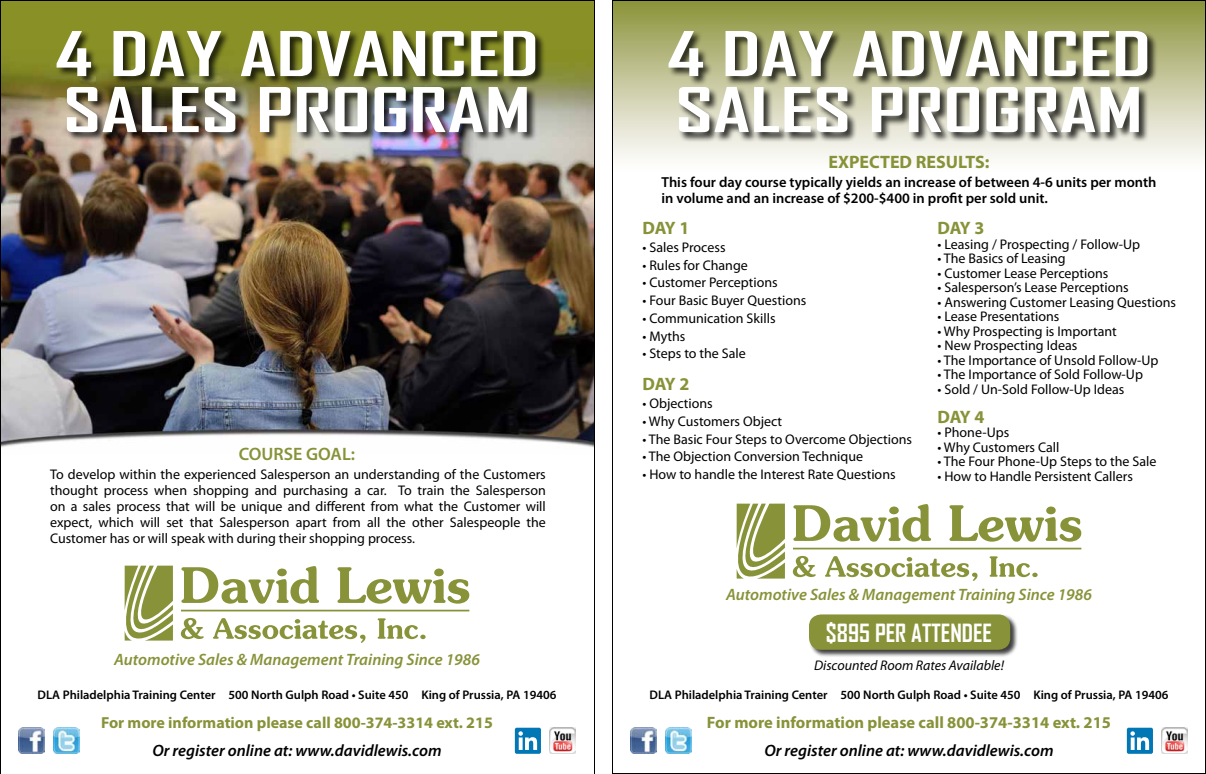
<style>
.page{position:relative;width:1206px;height:774px;background:#fff}
.page>*{position:absolute;margin:0;border:0;box-sizing:border-box;transform-origin:0 0}
.t1{font:700 59px/56px "Agency FB";color:#fff;scale:1.4 1}
.t2{font:700 24px "Agency FB";color:#fff}
.t3{font:700 18px "Myriad Pro";color:#889238}
.t4{font:600 18px "Myriad Pro";color:#889238}
.t5{font:italic 600 16.5px "Myriad Pro";color:#889238}
.t6{font:italic 600 16.5px "Myriad Pro";color:#000}
.t7{font:700 16.5px "Myriad Pro";color:#889238}
.t8{font:700 16px "Myriad Pro";color:#889238}
.t9{font:600 14.5px/16px "Myriad Pro";color:#000}
.t10{font:14px/16px "Myriad Pro";color:#000;text-align:justify}
.t11{font:italic 14px "Myriad Pro";color:#000}
.t12{font:600 12.5px "Myriad Pro";color:#000}
</style>
<div class="page">
<img style="left:0;top:0;width:595px;height:774px">
<div style="left:612px;top:0;width:594px;height:173px;background:linear-gradient(to bottom,#8d933c,#fff)"></div>
<img style="left:630px;top:728px;width:26px;height:26px">
<img style="left:665px;top:728px;width:26px;height:26px">
<div style="left:1127px;top:728px;width:26px;height:26px;background:#0177b5;border-radius:2px"></div>
<svg style="left:1130px;top:731px;width:19px;height:19px"></svg>
<img style="left:1162px;top:728px;width:26px;height:26px">
<svg style="left:793px;top:504px;width:138px;height:38px"></svg>
<svg style="left:950px;top:505px;width:131px;height:37px"></svg>
<svg style="left:793px;top:556px;width:23px;height:21px"></svg>
<svg style="left:825px;top:556px;width:153px;height:25px"></svg>
<svg style="left:990px;top:556px;width:48px;height:21px"></svg>
<svg style="left:736px;top:504px;width:49px;height:75px"></svg>
<hr style="left:793px;top:548px;width:288px;height:1px;background:#889238">
<div style="left:668px;top:31px;width:490px;height:111px;background:#000;opacity:.75"></div>
<div style="left:809px;top:614px;width:209px;height:44px;background:#000;opacity:.75"></div>
<div style="left:809px;top:614px;width:201px;height:36px;background:#889238;border-radius:12px"></div>
<h1 class="t1" style="left:55px;top:25px;width:347px">4 DAY ADVANCED<br>SALES PROGRAM</h1>
<p class="t4" style="left:239px;top:442px;width:118px">COURSE GOAL:</p>
<p class="t10" style="left:50px;top:466px;width:497px">To develop within the experienced Salesperson an understanding of the Customers thought process when shopping and purchasing a car. To train the Salesperson on a sales process that will be unique and different from what the Customer will expect, which will set that Salesperson apart from all the other Salespeople the Customer has or will speak with during their shopping process.</p>
<p class="t5" style="left:114px;top:649px;width:367px">Automotive Sales &amp; Management Training Since 1986</p>
<p class="t12" style="left:37px;top:687px;width:521px">DLA Philadelphia Training Center 500 North Gulph Road • Suite 450 King of Prussia, PA 19406</p>
<p class="t8" style="left:101px;top:712px;width:393px">For more information please call 800-374-3314 ext. 215</p>
<p class="t6" style="left:152px;top:740px;width:291px">Or register online at: www.davidlewis.com</p>
<h1 class="t1" style="left:667px;top:25px;width:347px">4 DAY ADVANCED<br>SALES PROGRAM</h1>
<p class="t3" style="left:828px;top:150px;width:163px">EXPECTED RESULTS:</p>
<p class="t9" style="left:662px;top:174px;width:497px">This four day course typically yields an increase of between 4-6 units per month in volume and an increase of $200-$400 in profit per sold unit.</p>
<p class="t3" style="left:938px;top:216px;width:48px">DAY 3</p>
<p class="t10" style="left:938px;top:236px;width:204px">• Leasing / Prospecting / Follow-Up</p>
<p class="t10" style="left:938px;top:250px;width:130px">• The Basics of Leasing</p>
<p class="t10" style="left:938px;top:265px;width:172px">• Customer Lease Perceptions</p>
<p class="t10" style="left:938px;top:279px;width:193px">• Salesperson’s Lease Perceptions</p>
<p class="t10" style="left:938px;top:294px;width:240px">• Answering Customer Leasing Questions</p>
<p class="t10" style="left:938px;top:308px;width:123px">• Lease Presentations</p>
<p class="t10" style="left:938px;top:323px;width:181px">• Why Prospecting is Important</p>
<p class="t10" style="left:938px;top:337px;width:141px">• New Prospecting Ideas</p>
<p class="t10" style="left:938px;top:352px;width:222px">• The Importance of Unsold Follow-Up</p>
<p class="t10" style="left:938px;top:366px;width:207px">• The Importance of Sold Follow-Up</p>
<p class="t10" style="left:938px;top:381px;width:188px">• Sold / Un-Sold Follow-Up Ideas</p>
<p class="t3" style="left:938px;top:405px;width:48px">DAY 4</p>
<p class="t10" style="left:938px;top:424px;width:73px">• Phone-Ups</p>
<p class="t10" style="left:938px;top:439px;width:123px">• Why Customers Call</p>
<p class="t10" style="left:938px;top:453px;width:221px">• The Four Phone-Up Steps to the Sale</p>
<p class="t10" style="left:938px;top:468px;width:197px">• How to Handle Persistent Callers</p>
<p class="t3" style="left:643px;top:216px;width:48px">DAY 1</p>
<p class="t10" style="left:643px;top:239px;width:85px">• Sales Process</p>
<p class="t10" style="left:643px;top:257px;width:107px">• Rules for Change</p>
<p class="t10" style="left:643px;top:274px;width:137px">• Customer Perceptions</p>
<p class="t10" style="left:643px;top:292px;width:165px">• Four Basic Buyer Questions</p>
<p class="t10" style="left:643px;top:310px;width:135px">• Communication Skills</p>
<p class="t10" style="left:643px;top:328px;width:44px">• Myths</p>
<p class="t10" style="left:643px;top:345px;width:105px">• Steps to the Sale</p>
<p class="t3" style="left:643px;top:373px;width:48px">DAY 2</p>
<p class="t10" style="left:643px;top:395px;width:72px">• Objections</p>
<p class="t10" style="left:643px;top:413px;width:141px">• Why Customers Object</p>
<p class="t10" style="left:643px;top:431px;width:271px">• The Basic Four Steps to Overcome Objections</p>
<p class="t10" style="left:643px;top:448px;width:222px">• The Objection Conversion Technique</p>
<p class="t10" style="left:643px;top:466px;width:255px">• How to handle the Interest Rate Questions</p>
<p class="t5" style="left:726px;top:584px;width:367px">Automotive Sales &amp; Management Training Since 1986</p>
<h2 class="t2" style="left:826px;top:618px;width:168px">$895 PER ATTENDEE</h2>
<p class="t11" style="left:814px;top:657px;width:191px">Discounted Room Rates Available!</p>
<p class="t12" style="left:649px;top:687px;width:521px">DLA Philadelphia Training Center 500 North Gulph Road • Suite 450 King of Prussia, PA 19406</p>
<p class="t7" style="left:707px;top:711px;width:406px">For more information please call 800-374-3314 ext. 215</p>
<p class="t6" style="left:764px;top:740px;width:291px">Or register online at: www.davidlewis.com</p>
</div>
